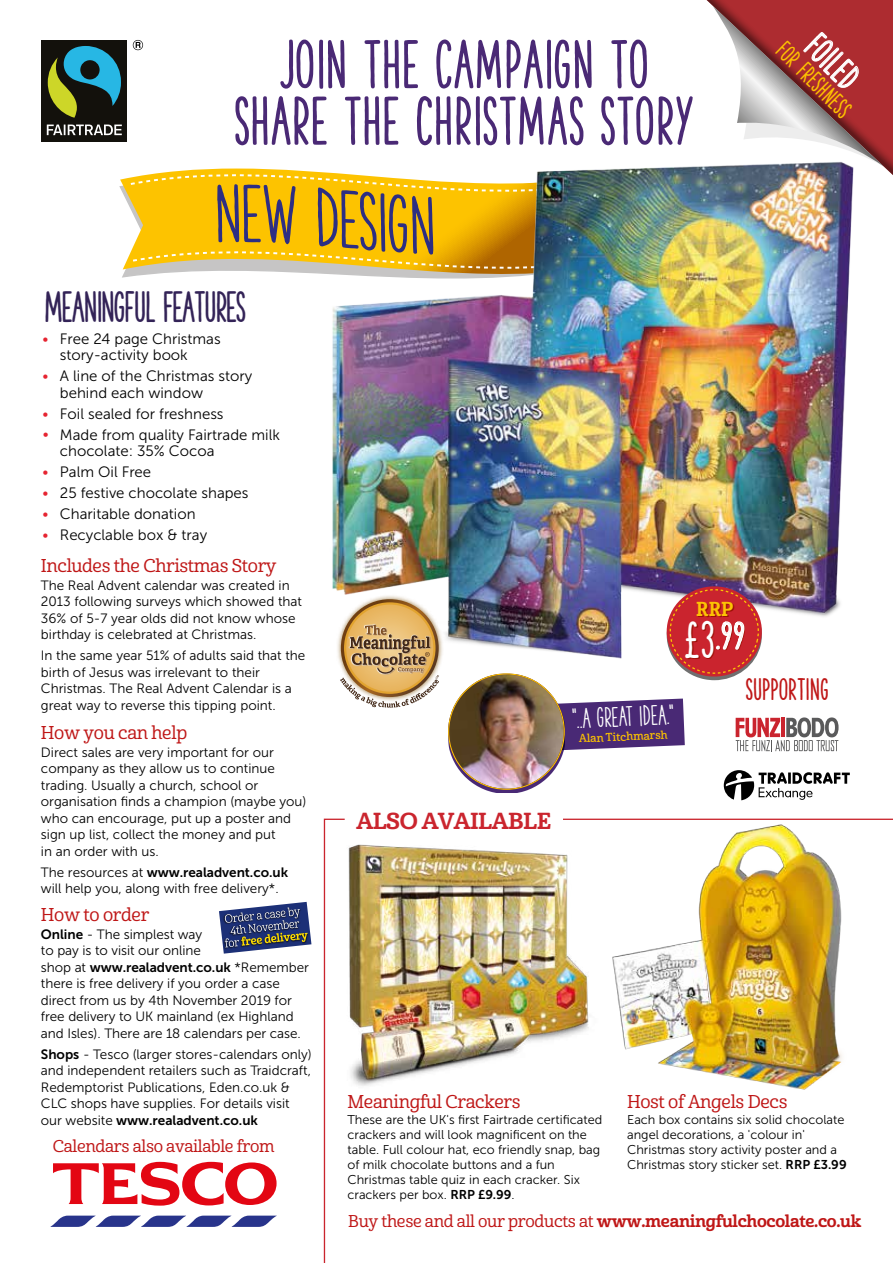
<style>
.page{position:relative;width:893px;height:1263px;background:#fff}
.page>*{position:absolute;margin:0;border:0;box-sizing:border-box;transform-origin:0 0}
.t1{font:64.05px/56.6px "The Hand Extrablack";letter-spacing:.02em;color:#4a2975;text-align:center}
.t2{font:41.1px "The Hand Extrablack";letter-spacing:-.02em;color:#332357}
.t3{font:35.55px "The Hand Extrablack";color:#fff}
.t4{font:34.8px "The Hand Extrablack";color:#fff}
.t5{font:29.25px "The Hand Extrablack";letter-spacing:.02em;color:#bf1717}
.t6{font:900 26.4px "The Hand";color:#fff}
.t7{font:23.7px "The Hand Extrablack";color:#fdc300}
.t8{font:22.5px "Cabrito Nor Bol";letter-spacing:-.02em;color:#ca252e}
.t9{font:19.65px "Cabrito Con Bol";color:#fcc304}
.t10{font:18px "Cabrito Nor Med";letter-spacing:-.02em;color:#bf1717}
.t11{font:16.65px "Cabrito Nor Bol";letter-spacing:-.02em;color:#bf1717}
.t12{font:16.65px "Cabrito Nor Med";letter-spacing:-.02em;color:#bf1717}
.t13{font:15px/16.5px "Museo Sans 300";color:#000}
.t14{font:13.5px/16.5px "Museo Sans 300";color:#000}
.t15{font:13.5px "Museo Sans 700";letter-spacing:-.005em;color:#000}
.t16{font:12.75px/15px "Museo Sans 300";color:#000}
.t17{font:10.95px "Cabrito Nor Dem";color:#fdc300}
.s1{color:#e62431}
.s2{font-family:"Museo Sans 300"}
.s3{font-family:"Museo Sans 700"}
.s4{font-size:48.9px}
.s5{font-family:"Cabrito Nor Med"}
</style>
<div class="page">
<img style="left:41px;top:0;width:852px;height:1263px">
<h1 class="t1" style="left:233px;top:36px;width:461px">JOIN THE CAMPAIGN TO<br>SHARE THE CHRISTMAS STORY</h1>
<h3 class="t4" style="left:825px;top:26px;width:60px;rotate:45deg">FOILED</h3>
<h3 class="t7" style="left:790px;top:37px;width:95px;rotate:45deg">FOR FRESHNESS</h3>
<h2 class="t2" style="left:44px;top:284px;width:203px">MEANINGFUL FEATURES</h2>
<p class="t13" style="left:60px;top:330px;width:162px;text-indent:-17px"><span class="s1">•</span> Free 24 page Christmas story-activity book</p>
<p class="t13" style="left:60px;top:368px;width:194px;text-indent:-17px"><span class="s1">•</span> A line of the Christmas story behind each window</p>
<p class="t13" style="left:42px;top:405px;width:183px"><span class="s1">•</span> Foil sealed for freshness</p>
<p class="t13" style="left:60px;top:426px;width:222px;text-indent:-17px"><span class="s1">•</span> Made from quality Fairtrade milk chocolate: 35% Cocoa</p>
<p class="t13" style="left:42px;top:464px;width:110px"><span class="s1">•</span> Palm Oil Free</p>
<p class="t13" style="left:42px;top:485px;width:208px"><span class="s1">•</span> 25 festive chocolate shapes</p>
<p class="t13" style="left:42px;top:506px;width:155px"><span class="s1">•</span> Charitable donation</p>
<p class="t13" style="left:42px;top:527px;width:166px"><span class="s1">•</span> Recyclable box &amp; tray</p>
<h3 class="t10" style="left:41px;top:554px;width:237px">Includes the Christmas Story</h3>
<p class="t14" style="left:41px;top:577px;width:263px">The Real Advent calendar was created in 2013 following surveys which showed that 36% of 5-7 year olds did not know whose birthday is celebrated at Christmas.</p>
<p class="t14" style="left:41px;top:647px;width:266px">In the same year 51% of adults said that the birth of Jesus was irrelevant to their Christmas. The Real Advent Calendar is a great way to reverse this tipping point.</p>
<h3 class="t10" style="left:41px;top:722px;width:148px">How you can help</h3>
<p class="t14" style="left:41px;top:744px;width:267px">Direct sales are very important for our company as they allow us to continue trading. Usually a church, school or organisation finds a champion (maybe you) who can encourage, put up a poster and sign up list, collect the money and put<br>in an order with us.</p>
<p class="t15" style="left:41px;top:865px;width:249px"><span class="s2">The resources at</span> www.realadvent.co.uk</p>
<p class="t14" style="left:41px;top:880px;width:239px">will help you, along with free delivery*.</p>
<h3 class="t10" style="left:41px;top:904px;width:110px">How to order</h3>
<p class="t14" style="left:41px;top:926px;width:163px"><span class="s3">Online</span> - The simplest way to pay is to visit our online</p>
<p class="t15" style="left:41px;top:960px;width:270px"><span class="s2">shop at</span> www.realadvent.co.uk <span class="s2">*Remember</span></p>
<p class="t14" style="left:41px;top:975px;width:261px">there is free delivery if you order a case direct from us by 4th November 2019 for free delivery to UK mainland (ex Highland and Isles). There are 18 calendars per case.</p>
<p class="t14" style="left:41px;top:1046px;width:272px"><span class="s3">Shops</span> - Tesco (larger stores-calendars only) and independent retailers such as Traidcraft, Redemptorist Publications, Eden.co.uk &amp; CLC shops have supplies. For details visit</p>
<p class="t15" style="left:41px;top:1113px;width:219px"><span class="s2">our website</span> www.realadvent.co.uk</p>
<p class="t12" style="left:53px;top:1136px;width:223px">Calendars also available from</p>
<h3 class="t9" style="left:696px;top:596px;width:38px">RRP</h3>
<h3 class="t3" style="left:684px;top:616px;width:61px"><span class="s4">£3</span>.99</h3>
<h3 class="t6" style="left:572px;top:703px;width:102px;rotate:-2deg">"..a great idea."</h3>
<p class="t17" style="left:579px;top:731px;width:90px;rotate:-2deg">Alan Titchmarsh</p>
<h3 class="t8" style="left:356px;top:806px;width:196px">ALSO AVAILABLE</h3>
<h3 class="t5" style="left:745px;top:673px;width:84px">SUPPORTING</h3>
<h3 class="t10" style="left:347px;top:1090px;width:175px">Meaningful Crackers</h3>
<p class="t16" style="left:347px;top:1112px;width:256px">These are the UK's first Fairtrade certificated crackers and will look magnificent on the table. Full colour hat, eco friendly snap, bag of milk chocolate buttons and a fun Christmas table quiz in each cracker. Six crackers per box. <span class="s3">RRP £9.99</span>.</p>
<h3 class="t10" style="left:627px;top:1090px;width:162px">Host of Angels Decs</h3>
<p class="t16" style="left:627px;top:1112px;width:221px">Each box contains six solid chocolate angel decorations, a 'colour in' Christmas story activity poster and a Christmas story sticker set. <span class="s3">RRP £3.99</span></p>
<p class="t11" style="left:348px;top:1211px;width:514px"><span class="s5">Buy these and all our products at</span> www.meaningfulchocolate.co.uk</p>
</div>
